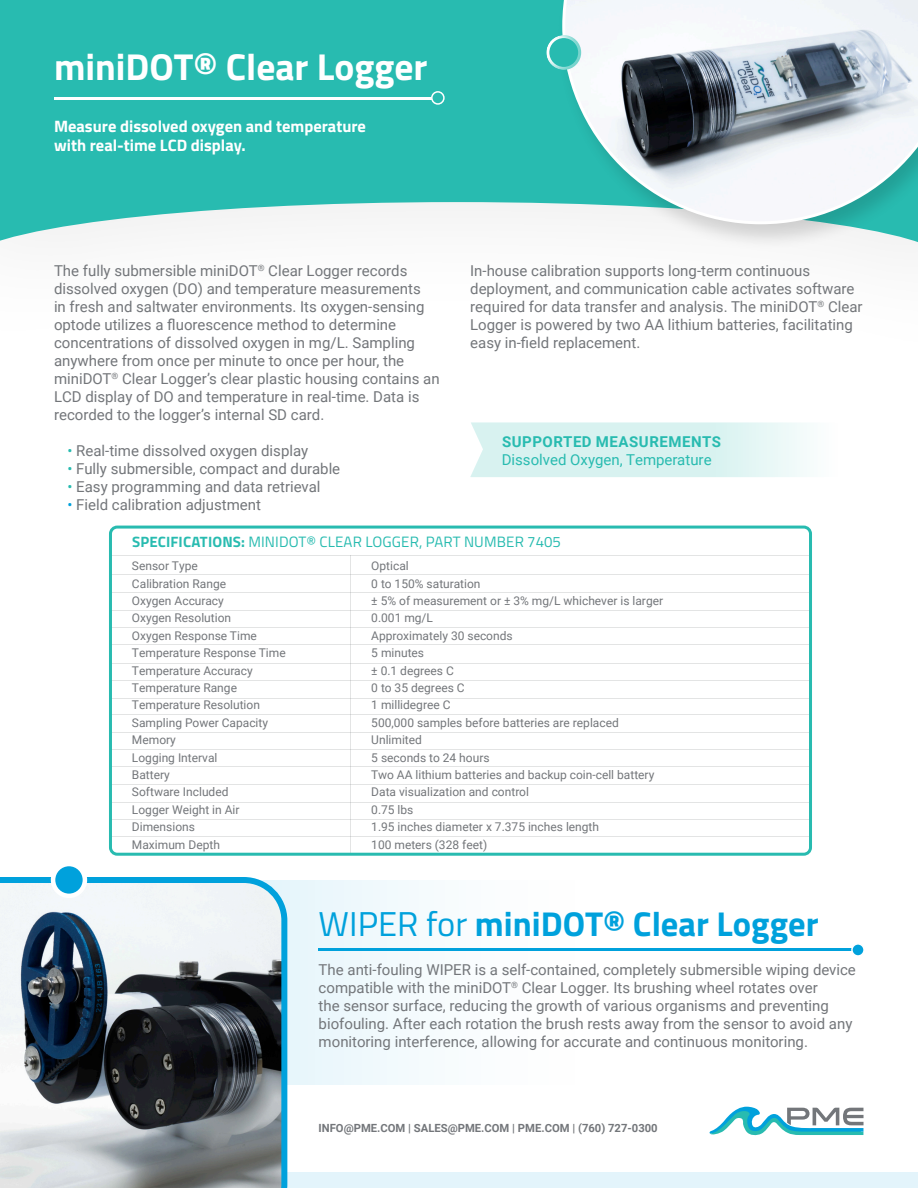
<style>
.page{position:relative;width:918px;height:1188px;background:#fff}
.page>*{position:absolute;margin:0;border:0;box-sizing:border-box;transform-origin:0 0}
.t1{font:700 37.5px "Titillium Web";color:#fff}
.t2{font:700 34.5px "Titillium Web";color:#00a1dc}
.t3{font:700 16.5px "Titillium Web";color:#fff}
.t4{font:15px/18px "Roboto";color:#73767a}
.t5{font:15px "Titillium Web";letter-spacing:.01em;color:#28bbb0}
.t6{font:15px "Roboto";color:#28bbb0}
.t7{font:700 15px "Roboto";letter-spacing:.035em;color:#28bbb0}
.t8{font:12px "Roboto";color:#73767a}
.t9{font:700 11.25px "Roboto";color:#73767a}
.s1{color:#28bbb0}
.s2{color:#00a1dc}
.s3{font-weight:700}
.s4{font-weight:400}
</style>
<div class="page">
<svg style="left:0;top:0;width:555px;height:241px;fill:#28bbb0"></svg>
<hr style="left:110px;top:837px;width:699px;height:1px;background:#73767a">
<hr style="left:350px;top:555px;width:1px;height:299px;background:#73767a">
<hr style="left:54px;top:97px;width:380px;height:2px;background:#fff">
<div style="left:432px;top:92px;width:12px;height:12px;background:#28bbb0;border-radius:50%"></div>
<div style="left:431px;top:91px;width:14px;height:14px;border:2px solid #fff;border-radius:50%"></div>
<hr style="left:111px;top:555px;width:699px;height:1px;background:#73767a">
<hr style="left:111px;top:574px;width:699px;height:1px;background:#73767a">
<hr style="left:112px;top:592px;width:699px;height:1px;background:#73767a">
<hr style="left:112px;top:610px;width:699px;height:1px;background:#73767a">
<hr style="left:111px;top:627px;width:699px;height:1px;background:#73767a">
<hr style="left:111px;top:644px;width:699px;height:1px;background:#73767a">
<hr style="left:111px;top:663px;width:699px;height:1px;background:#73767a">
<hr style="left:111px;top:680px;width:699px;height:1px;background:#73767a">
<hr style="left:111px;top:698px;width:699px;height:1px;background:#73767a">
<hr style="left:111px;top:714px;width:699px;height:1px;background:#73767a">
<hr style="left:111px;top:732px;width:699px;height:1px;background:#73767a">
<hr style="left:111px;top:749px;width:699px;height:1px;background:#73767a">
<hr style="left:111px;top:766px;width:699px;height:1px;background:#73767a">
<hr style="left:111px;top:784px;width:699px;height:1px;background:#73767a">
<hr style="left:111px;top:802px;width:699px;height:1px;background:#73767a">
<hr style="left:111px;top:819px;width:699px;height:1px;background:#73767a">
<svg style="left:287px;top:880px;width:564px;height:205px"></svg>
<hr style="left:319px;top:949px;width:537px;height:2px;background:#00a1dc">
<div style="left:852px;top:944px;width:12px;height:12px;background:#00a1dc;border-radius:50%"></div>
<div style="left:851px;top:943px;width:14px;height:14px;border:2px solid #fff;border-radius:50%"></div>
<div style="left:172px;top:1173px;width:746px;height:15px;background:#e3f4fb"></div>
<svg style="left:709px;top:1107px;width:155px;height:29px"></svg>
<svg style="left:0;top:877px;width:287px;height:311px"></svg>
<svg style="left:53px;top:864px;width:32px;height:32px"></svg>
<div style="left:51px;top:862px;width:36px;height:36px;border:4px solid #fff;border-radius:50%"></div>
<div style="left:109px;top:526px;width:703px;height:330px;border:3px solid #28bbb0;border-radius:7px"></div>
<div style="left:555px;top:0;width:363px;height:251px;background:#000;opacity:.15"></div>
<svg style="left:562px;top:0;width:356px;height:224px"></svg>
<div style="left:544px;top:32px;width:38px;height:39px;background:#28bbb0;opacity:.65"></div>
<svg style="left:470px;top:422px;width:337px;height:55px"></svg>
<p class="t1" style="left:54px;top:38px;width:375px">miniDOT® Clear Logger</p>
<p class="t3" style="left:54px;top:113px;width:313px">Measure dissolved oxygen and temperature</p>
<p class="t3" style="left:54px;top:133px;width:193px">with real-time LCD display.</p>
<p class="t4" style="left:54px;top:262px;width:387px">The fully submersible miniDOT<sup>®</sup> Clear Logger records dissolved oxygen (DO) and temperature measurements<br>in fresh and saltwater environments. Its oxygen-sensing optode utilizes a fluorescence method to determine concentrations of dissolved oxygen in mg/L. Sampling anywhere from once per minute to once per hour, the miniDOT<sup>®</sup> Clear Logger’s clear plastic housing contains an LCD display of DO and temperature in real-time. Data is recorded to the logger’s internal SD card.</p>
<p class="t4" style="left:68px;top:442px;width:242px"><span class="s1">•</span> Real-time dissolved oxygen display</p>
<p class="t4" style="left:68px;top:460px;width:274px"><span class="s1">•</span> Fully submersible, compact and durable</p>
<p class="t4" style="left:68px;top:478px;width:255px"><span class="s1">•</span> Easy programming and data retrieval</p>
<p class="t4" style="left:68px;top:496px;width:195px"><span class="s2">•</span> Field calibration adjustment</p>
<p class="t4" style="left:470px;top:262px;width:394px">In-house calibration supports long-term continuous deployment, and communication cable activates software required for data transfer and analysis. The miniDOT<sup>®</sup> Clear Logger is powered by two AA lithium batteries, facilitating easy in-field replacement.</p>
<p class="t7" style="left:502px;top:431px;width:221px">SUPPORTED MEASUREMENTS</p>
<p class="t6" style="left:502px;top:449px;width:211px">Dissolved Oxygen, Temperature</p>
<p class="t5" style="left:132px;top:531px;width:430px"><span class="s3">SPECIFICATIONS:</span> MINIDOT® CLEAR LOGGER, PART NUMBER 7405</p>
<p class="t8" style="left:132px;top:558px;width:67px">Sensor Type</p>
<p class="t8" style="left:132px;top:575px;width:96px">Calibration Range</p>
<p class="t8" style="left:132px;top:592px;width:93px">Oxygen Accuracy</p>
<p class="t8" style="left:132px;top:610px;width:101px">Oxygen Resolution</p>
<p class="t8" style="left:132px;top:627px;width:126px">Oxygen Response Time</p>
<p class="t8" style="left:132px;top:645px;width:155px">Temperature Response Time</p>
<p class="t8" style="left:132px;top:662px;width:122px">Temperature Accuracy</p>
<p class="t8" style="left:132px;top:679px;width:107px">Temperature Range</p>
<p class="t8" style="left:132px;top:697px;width:130px">Temperature Resolution</p>
<p class="t8" style="left:132px;top:714px;width:138px">Sampling Power Capacity</p>
<p class="t8" style="left:132px;top:732px;width:45px">Memory</p>
<p class="t8" style="left:132px;top:749px;width:87px">Logging Interval</p>
<p class="t8" style="left:132px;top:766px;width:39px">Battery</p>
<p class="t8" style="left:132px;top:784px;width:98px">Software Included</p>
<p class="t8" style="left:132px;top:801px;width:109px">Logger Weight in Air</p>
<p class="t8" style="left:132px;top:819px;width:65px">Dimensions</p>
<p class="t8" style="left:132px;top:836px;width:89px">Maximum Depth</p>
<p class="t8" style="left:371px;top:558px;width:39px">Optical</p>
<p class="t8" style="left:371px;top:575px;width:111px">0 to 150% saturation</p>
<p class="t8" style="left:371px;top:592px;width:293px">± 5% of measurement or ± 3% mg/L whichever is larger</p>
<p class="t8" style="left:371px;top:610px;width:63px">0.001 mg/L</p>
<p class="t8" style="left:371px;top:627px;width:143px">Approximately 30 seconds</p>
<p class="t8" style="left:371px;top:645px;width:54px">5 minutes</p>
<p class="t8" style="left:371px;top:662px;width:84px">± 0.1 degrees C</p>
<p class="t8" style="left:371px;top:679px;width:95px">0 to 35 degrees C</p>
<p class="t8" style="left:371px;top:697px;width:81px">1 millidegree C</p>
<p class="t8" style="left:371px;top:714px;width:249px">500,000 samples before batteries are replaced</p>
<p class="t8" style="left:371px;top:732px;width:52px">Unlimited</p>
<p class="t8" style="left:371px;top:749px;width:120px">5 seconds to 24 hours</p>
<p class="t8" style="left:371px;top:766px;width:285px">Two AA lithium batteries and backup coin-cell battery</p>
<p class="t8" style="left:371px;top:784px;width:159px">Data visualization and control</p>
<p class="t8" style="left:371px;top:801px;width:44px">0.75 lbs</p>
<p class="t8" style="left:371px;top:819px;width:229px">1.95 inches diameter x 7.375 inches length</p>
<p class="t8" style="left:371px;top:836px;width:117px">100 meters (328 feet)</p>
<p class="t2" style="left:319px;top:897px;width:501px"><span class="s4">WIPER for</span> miniDOT® Clear Logger</p>
<p class="t4" style="left:319px;top:961px;width:539px">The anti-fouling WIPER is a self-contained, completely submersible wiping device compatible with the miniDOT<sup>®</sup> Clear Logger. Its brushing wheel rotates over<br>the sensor surface, reducing the growth of various organisms and preventing biofouling. After each rotation the brush rests away from the sensor to avoid any monitoring interference, allowing for accurate and continuous monitoring.</p>
<p class="t9" style="left:319px;top:1120px;width:341px">INFO@PME.COM | SALES@PME.COM | PME.COM | (760) 727-0300</p>
</div>
